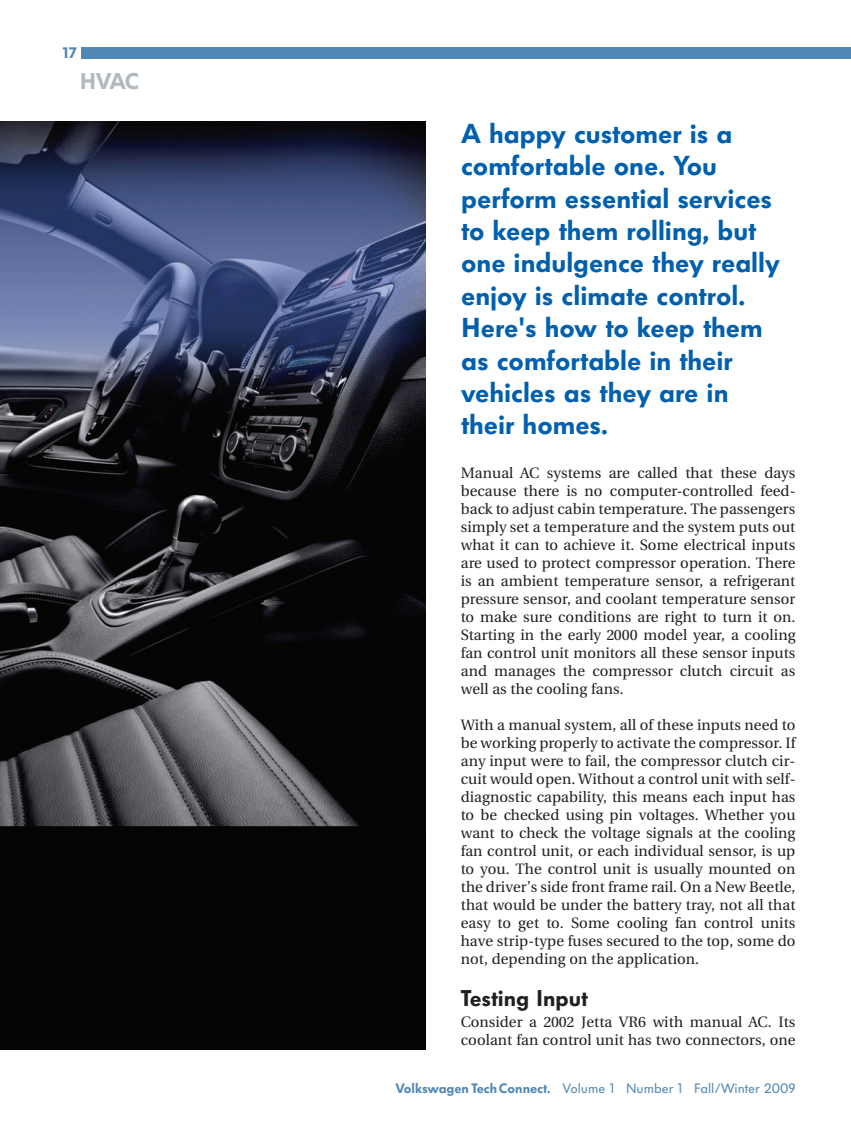
<style>
.page{position:relative;width:851px;height:1134px;background:#fff}
.page>*{position:absolute;margin:0;border:0;box-sizing:border-box;transform-origin:0 0}
.t1{font:27px/32.4px "Volkswagen Headline";color:#0160ae}
.t2{font:22.5px "Volkswagen Headline";color:#231f20}
.t3{font:22.5px "Volkswagen Headline";color:#b1b9bf}
.t4{font:15px/18px "VW Utopia";color:#231f20;text-align:justify}
.t5{font:15px "Volkswagen Headline";color:#5088b5}
.t6{font:13.5px "Volkswagen Copy";color:#5088b5}
.s1{font-family:"Volkswagen Headline"}
</style>
<div class="page">
<div style="left:81px;top:47px;width:769px;height:12px;background:#5088b5"></div>
<img style="left:0;top:121px;width:425px;height:929px">
<p class="t5" style="left:62px;top:46px;width:16px">17</p>
<h2 class="t3" style="left:80px;top:72px;width:61px">HVAC</h2>
<h1 class="t1" style="left:461px;top:119px;width:320px">A happy customer is a comfortable one. You perform essential services to keep them rolling, but one indulgence they really enjoy is climate control.<br>Here's how to keep them as comfortable in their vehicles as they are in their homes.</h1>
<p class="t4" style="left:461px;top:466px;width:336px">Manual AC systems are called that these days because there is no computer-controlled feed&shy;back to adjust cabin temperature. The passengers simply set a temperature and the system puts out what it can to achieve it. Some electrical inputs are used to protect compressor operation. There is an ambient temperature sensor, a refrigerant pressure sensor, and coolant temperature sensor to make sure conditions are right to turn it on.<br>Starting in the early 2000 model year, a cooling fan control unit monitors all these sensor inputs and manages the compressor clutch circuit as well as the cooling fans.</p>
<p class="t4" style="left:461px;top:718px;width:336px">With a manual system, all of these inputs need to be working properly to activate the compressor. If any input were to fail, the compressor clutch cir&shy;cuit would open. Without a control unit with self&shy;diagnostic capability, this means each input has to be checked using pin voltages. Whether you want to check the voltage signals at the cooling fan control unit, or each individual sensor, is up to you. The control unit is usually mounted on the driver’s side front frame rail. On a New Beetle, that would be under the battery tray, not all that easy to get to. Some cooling fan control units have strip-type fuses secured to the top, some do not, depending on the application.</p>
<h2 class="t2" style="left:460px;top:990px;width:129px">Testing Input</h2>
<p class="t4" style="left:460px;top:1015px;width:336px">Consider a 2002 Jetta VR6 with manual AC. Its coolant fan control unit has two connectors, one</p>
<p class="t6" style="left:395px;top:1081px;width:401px"><span class="s1">Volkswagen TechConnect.</span> Volume 1 Number 1 Fall/Winter 2009</p>
</div>
